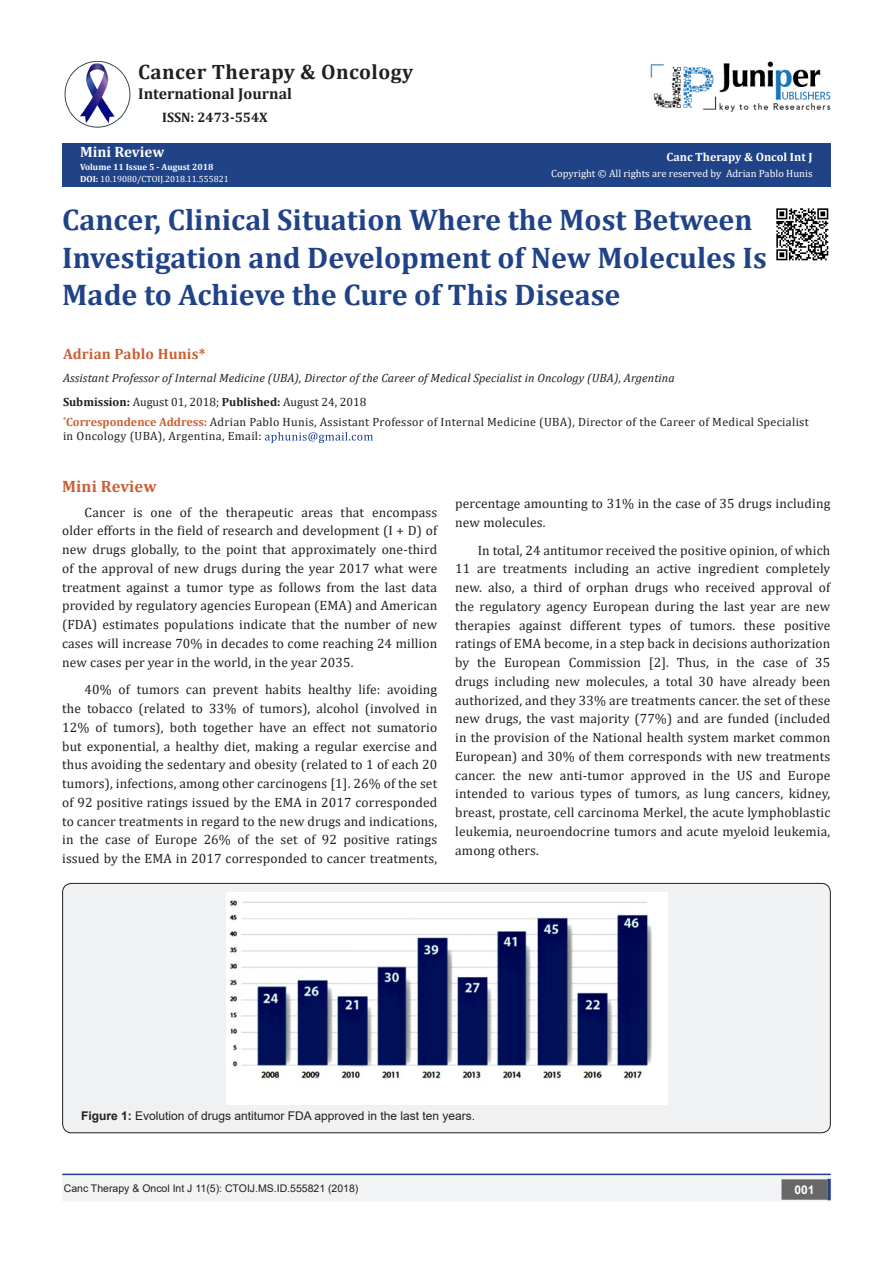
<style>
.page{position:relative;width:893px;height:1263px;background:#fff}
.page>*{position:absolute;margin:0;border:0;box-sizing:border-box;transform-origin:0 0}
.t1{font:700 30px/37.5px "Cambria";color:#204287}
.t2{font:700 20.85px "Cambria";letter-spacing:.02em;color:#231f20}
.t3{font:700 16.5px "Cambria";letter-spacing:.01em;color:#ca5f37}
.t4{font:700 15.75px "Cambria";color:#231f20}
.t5{font:700 15px "Cambria";letter-spacing:.01em;color:#ca6035}
.t6{font:700 15px "Cambria";color:#fcfcfc}
.t7{font:700 13.8px "Cambria";color:#231f20}
.t8{font:13.5px/18.8px "Cambria";letter-spacing:.01em;color:#231f20;text-align:justify}
.t9{font:12px/14.4px "Cambria";letter-spacing:.025em;color:#231f20}
.t10{font:italic 12px "Cambria";letter-spacing:.01em;color:#231f20}
.t11{font:12px "Arial";color:#231f20}
.t12{font:12px "Cambria";color:#231f20}
.t13{font:700 12px "Cambria";color:#fffefc}
.t14{font:700 12px "Arial";color:#fff}
.t15{font:10.5px "Arial";color:#231f20}
.t16{font:10.5px "Cambria";color:#fffefc}
.t17{font:9px "Cambria";color:#fff}
.t18{font:700 9px "Cambria";color:#fcfcfc}
.s1{font-weight:700;color:#fcfcfc}
.s2{font-weight:700}
.s3{font-weight:700;color:#ca6035}
</style>
<div class="page">
<div style="left:62px;top:144px;width:768px;height:43px;background:#204287"></div>
<svg style="left:265px;top:432px;width:108px;height:11px"></svg>
<div style="left:63px;top:1175px;width:493px;height:26px;background:#f2f3f4"></div>
<div style="left:62px;top:1174px;width:495px;height:27px;border:2px solid #f2f3f4"></div>
<div style="left:502px;top:1174px;width:329px;height:27px;background:#f2f3f4;border:2px solid #f2f3f4"></div>
<div style="left:782px;top:1180px;width:45px;height:19px;background:#68676a"></div>
<div style="left:781px;top:1179px;width:46px;height:21px;border:2px solid #68676a"></div>
<svg style="left:827px;top:1179px;width:4px;height:21px"></svg>
<img style="left:651px;top:61px;width:180px;height:51px">
<img style="left:64px;top:61px;width:66px;height:66px">
<hr style="left:62px;top:1173px;width:769px;height:2px;background:#253f8e">
<div style="left:63px;top:883px;width:767px;height:250px;background:#f0f1f2;border-radius:9px"></div>
<div style="left:62px;top:883px;width:769px;height:250px;border:1px solid #231f20;border-radius:9px"></div>
<img style="left:226px;top:893px;width:441px;height:212px">
<img style="left:776px;top:208px;width:53px;height:53px">
<p class="t2" style="left:138px;top:57px;width:276px">Cancer Therapy &amp; Oncology</p>
<p class="t4" style="left:138px;top:83px;width:155px">International Journal</p>
<p class="t7" style="left:162px;top:107px;width:107px">ISSN: 2473-554X</p>
<p class="t6" style="left:80px;top:142px;width:86px">Mini Review</p>
<p class="t18" style="left:80px;top:160px;width:135px">Volume 11 Issue 5 - August 2018</p>
<p class="t17" style="left:80px;top:174px;width:150px"><span class="s1">DOI:</span> 10.19080/CTOIJ.2018.11.555821</p>
<p class="t13" style="left:666px;top:148px;width:148px">Canc Therapy &amp; Oncol Int J</p>
<p class="t16" style="left:551px;top:167px;width:263px">Copyright © All rights are reserved by Adrian Pablo Hunis</p>
<p class="t1" style="left:62px;top:200px;width:706px">Cancer, Clinical Situation Where the Most Between<br>Investigation and Development of New Molecules Is<br>Made to Achieve the Cure of This Disease</p>
<p class="t5" style="left:63px;top:343px;width:144px">Adrian Pablo Hunis*</p>
<p class="t10" style="left:63px;top:370px;width:613px">Assistant Professor of Internal Medicine (UBA), Director of the Career of Medical Specialist in Oncology (UBA), Argentina</p>
<p class="t12" style="left:63px;top:394px;width:305px"><span class="s2">Submission:</span> August 01, 2018; <span class="s2">Published:</span> August 24, 2018</p>
<p class="t9" style="left:63px;top:415px;width:747px"><sup>*</sup><span class="s3">Correspondence Address:</span> Adrian Pablo Hunis, Assistant Professor of Internal Medicine (UBA), Director of the Career of Medical Specialist in Oncology (UBA), Argentina, Email:</p>
<p class="t3" style="left:62px;top:474px;width:96px">Mini Review</p>
<p class="t8" style="left:62px;top:502px;width:377px;text-indent:22px">Cancer is one of the therapeutic areas that encompass older efforts in the field of research and development (I + D) of new drugs globally, to the point that approximately one-third of the approval of new drugs during the year 2017 what were treatment against a tumor type as follows from the last data provided by regulatory agencies European (EMA) and American (FDA) estimates populations indicate that the number of new cases will increase 70% in decades to come reaching 24 million new cases per year in the world, in the year 2035.</p>
<p class="t8" style="left:62px;top:680px;width:377px;text-indent:22px">40% of tumors can prevent habits healthy life: avoiding the tobacco (related to 33% of tumors), alcohol (involved in 12% of tumors), both together have an effect not sumatorio but exponential, a healthy diet, making a regular exercise and thus avoiding the sedentary and obesity (related to 1 of each 20 tumors), infections, among other carcinogens [1]. 26% of the set of 92 positive ratings issued by the EMA in 2017 corresponded to cancer treatments in regard to the new drugs and indications, in the case of Europe 26% of the set of 92 positive ratings issued by the EMA in 2017 corresponded to cancer treatments,</p>
<p class="t8" style="left:455px;top:494px;width:377px">percentage amounting to 31% in the case of 35 drugs including new molecules.</p>
<p class="t8" style="left:455px;top:541px;width:377px;text-indent:22px">In total, 24 antitumor received the positive opinion, of which 11 are treatments including an active ingredient completely new. also, a third of orphan drugs who received approval of the regulatory agency European during the last year are new therapies against different types of tumors. these positive ratings of EMA become, in a step back in decisions authorization by the European Commission [2]. Thus, in the case of 35 drugs including new molecules, a total 30 have already been authorized, and they 33% are treatments cancer. the set of these new drugs, the vast majority (77%) and are funded (included in the provision of the National health system market common European) and 30% of them corresponds with new treatments cancer. the new anti-tumor approved in the US and Europe intended to various types of tumors, as lung cancers, kidney, breast, prostate, cell carcinoma Merkel, the acute lymphoblastic leukemia, neuroendocrine tumors and acute myeloid leukemia, among others.</p>
<p class="t11" style="left:81px;top:1107px;width:396px"><span class="s2">Figure 1:</span> Evolution of drugs antitumor FDA approved in the last ten years.</p>
<p class="t15" style="left:64px;top:1181px;width:296px">Canc Therapy &amp; Oncol Int J 11(5): CTOIJ.MS.ID.555821 (2018)</p>
<p class="t14" style="left:794px;top:1181px;width:22px">001</p>
</div>
